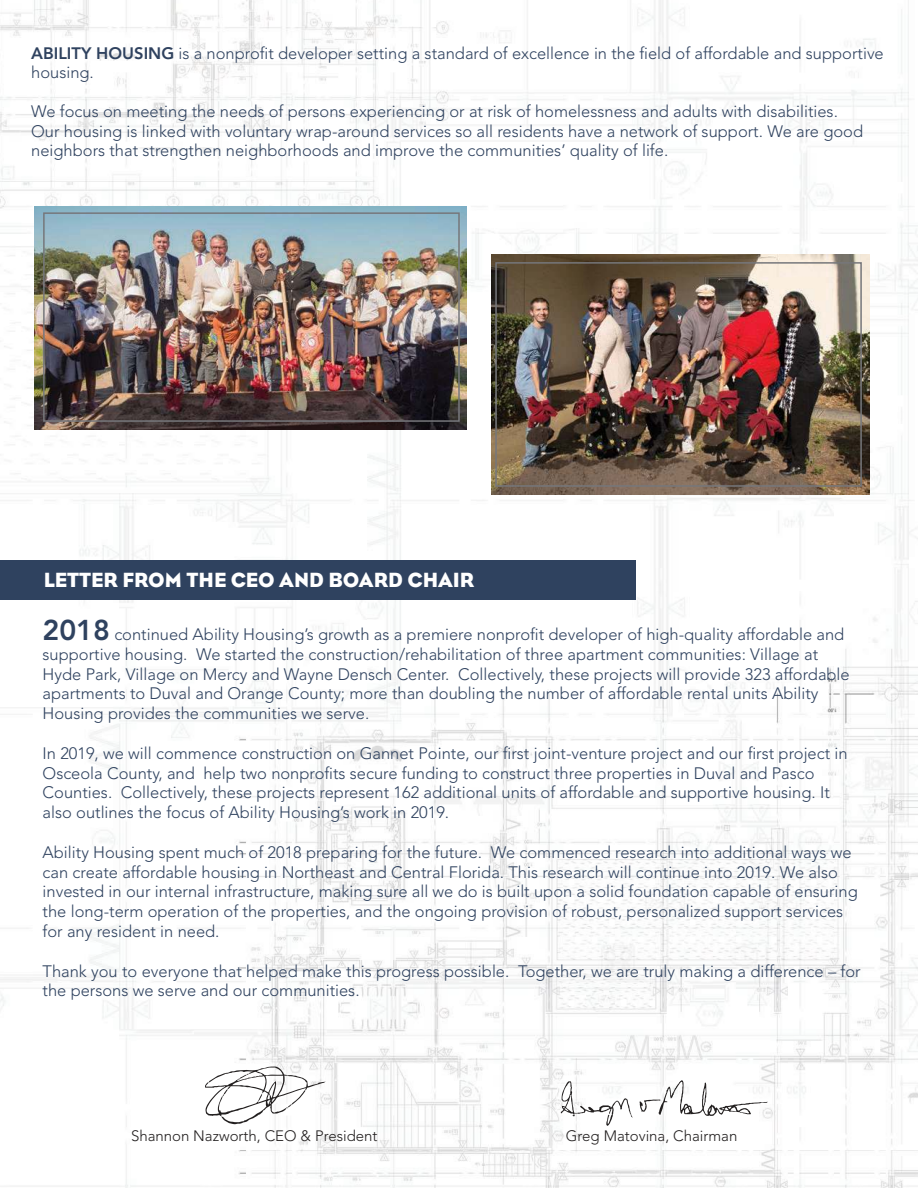
<style>
.page{position:relative;width:918px;height:1188px;background:#fff}
.page>*{position:absolute;margin:0;border:0;box-sizing:border-box;transform-origin:0 0}
.t1{font:21px "Eagle";color:#fff}
.t2{font:300 16.5px/19.8px "Avenir LT Std";color:#2f425f}
.t3{font:300 15px "Avenir LT Std";color:#221f1f}
.s1{font-weight:800}
.s2{font-weight:800;font-size:28.5px}
</style>
<div class="page">
<img style="left:0;top:0;width:918px;height:1188px">
<div style="left:0;top:560px;width:636px;height:40px;background:#2f425f"></div>
<svg style="left:204px;top:1066px;width:123px;height:59px"></svg>
<img style="left:555px;top:1077px;width:210px;height:48px">
<img style="left:35px;top:207px;width:432px;height:223px">
<img style="left:491px;top:255px;width:378px;height:239px">
<div style="left:43px;top:212px;width:417px;height:210px;border:2px solid #76777b"></div>
<div style="left:495px;top:262px;width:367px;height:225px;border:2px solid #76777b"></div>
<svg style="left:561px;top:1081px;width:72px;height:45px"></svg>
<svg style="left:639px;top:1080px;width:129px;height:36px"></svg>
<p class="t2" style="left:31px;top:45px;width:854px"><span class="s1">ABILITY HOUSING</span> is a nonprofit developer setting a standard of excellence in the field of affordable and supportive housing.</p>
<p class="t2" style="left:31px;top:103px;width:833px">We focus on meeting the needs of persons experiencing or at risk of homelessness and adults with disabilities.<br>Our housing is linked with voluntary wrap-around services so all residents have a network of support. We are good neighbors that strengthen neighborhoods and improve the communities’ quality of life.</p>
<p class="t1" style="left:44px;top:567px;width:432px">LETTER FROM THE CEO AND BOARD CHAIR</p>
<p class="t2" style="left:43px;top:626px;width:809px"><span class="s2">2018</span> continued Ability Housing’s growth as a premiere nonprofit developer of high-quality affordable and supportive housing. We started the construction/rehabilitation of three apartment communities: Village at Hyde Park, Village on Mercy and Wayne Densch Center. Collectively, these projects will provide 323 affordable apartments to Duval and Orange County; more than doubling the number of affordable rental units Ability Housing provides the communities we serve.</p>
<p class="t2" style="left:43px;top:745px;width:807px">In 2019, we will commence construction on Gannet Pointe, our first joint-venture project and our first project in Osceola County, and help two nonprofits secure funding to construct three properties in Duval and Pasco Counties. Collectively, these projects represent 162 additional units of affordable and supportive housing. It also outlines the focus of Ability Housing’s work in 2019.</p>
<p class="t2" style="left:43px;top:844px;width:817px">Ability Housing spent much of 2018 preparing for the future. We commenced research into additional ways we can create affordable housing in Northeast and Central Florida. This research will continue into 2019. We also invested in our internal infrastructure, making sure all we do is built upon a solid foundation capable of ensuring the long-term operation of the properties, and the ongoing provision of robust, personalized support services for any resident in need.</p>
<p class="t2" style="left:43px;top:962px;width:820px">Thank you to everyone that helped make this progress possible. Together, we are truly making a difference – for the persons we serve and our communities.</p>
<p class="t3" style="left:131px;top:1130px;width:248px">Shannon Nazworth, CEO &amp; President</p>
<p class="t3" style="left:566px;top:1130px;width:173px">Greg Matovina, Chairman</p>
</div>
